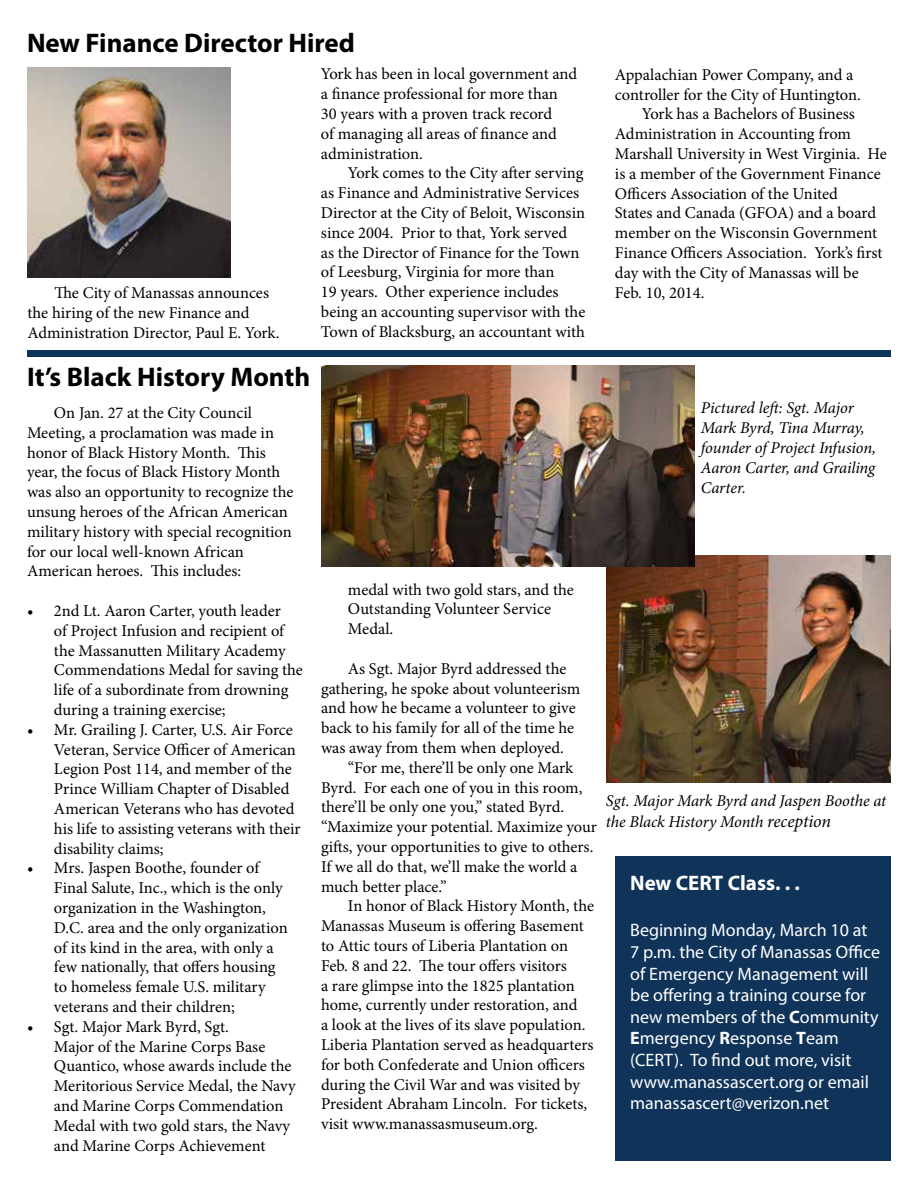
<style>
.page{position:relative;width:918px;height:1188px;background:#fff}
.page>*{position:absolute;margin:0;border:0;box-sizing:border-box;transform-origin:0 0}
.t1{font:700 27px "Myriad Pro";color:#000}
.t2{font:700 21px "Myriad Pro";color:#fff}
.t3{font:18px/21.6px "Myriad Pro";color:#fff}
.t4{font:16.5px/19.8px "Minion Pro";letter-spacing:-.005em;color:#000}
.t5{font:italic 16.5px/19.8px "Minion Pro";letter-spacing:-.01em;color:#000}
.s1{font-size:18px}
.s2{font-weight:700}
</style>
<div class="page">
<img style="left:27px;top:68px;width:204px;height:210px">
<div style="left:27px;top:350px;width:864px;height:6px;background:#0f3359"></div>
<div style="left:615px;top:856px;width:275px;height:305px;background:#0f3359"></div>
<img style="left:606px;top:555px;width:285px;height:228px">
<img style="left:321px;top:366px;width:373px;height:200px">
<h1 class="t1" style="left:27px;top:25px;width:329px">New Finance Director Hired</h1>
<p class="t4" style="left:27px;top:283px;width:254px;text-indent:27px">The City of Manassas announces the hiring of the new Finance and<br>Administration Director, Paul E. York.</p>
<p class="t4" style="left:321px;top:64px;width:258px">York has been in local government and a finance professional for more than<br>30 years with a proven track record<br>of managing all areas of finance and administration.</p>
<p class="t4" style="left:321px;top:163px;width:266px;text-indent:27px">York comes to the City after serving as Finance and Administrative Services Director at the City of Beloit, Wisconsin since 2004. Prior to that, York served<br>as the Director of Finance for the Town of Leesburg, Virginia for more than<br>19 years. Other experience includes being an accounting supervisor with the Town of Blacksburg, an accountant with</p>
<p class="t4" style="left:615px;top:65px;width:240px">Appalachian Power Company, and a</p>
<p class="t4" style="left:615px;top:85px;width:247px">controller for the City of Huntington.</p>
<p class="t4" style="left:642px;top:104px;width:214px">York has a Bachelors of Business</p>
<p class="t4" style="left:615px;top:124px;width:238px">Administration in Accounting from</p>
<p class="t4" style="left:615px;top:144px;width:273px">Marshall University in West Virginia. He</p>
<p class="t4" style="left:615px;top:164px;width:267px">is a member of the Government Finance</p>
<p class="t4" style="left:615px;top:184px;width:224px">Officers Association of the United</p>
<p class="t4" style="left:615px;top:203px;width:263px">States and Canada (GFOA) and a board</p>
<p class="t4" style="left:615px;top:223px;width:264px">member on the Wisconsin Government</p>
<p class="t4" style="left:615px;top:243px;width:269px">Finance Officers Association. York’s first</p>
<p class="t4" style="left:615px;top:263px;width:245px">day with the City of Manassas will be</p>
<p class="t4" style="left:615px;top:283px;width:91px">Feb. 10, 2014.</p>
<h1 class="t1" style="left:27px;top:359px;width:285px">It’s Black History Month</h1>
<p class="t4" style="left:27px;top:403px;width:268px;text-indent:27px">On Jan. 27 at the City Council Meeting, a proclamation was made in honor of Black History Month. This year, the focus of Black History Month was also an opportunity to recognize the unsung heroes of the African American military history with special recognition for our local well-known African American heroes. This includes:</p>
<p class="t4" style="left:54px;top:601px;width:251px;text-indent:-27px">• 2nd Lt. Aaron Carter, youth leader<br>of Project Infusion and recipient of the Massanutten Military Academy Commendations Medal for saving the life of a subordinate from drowning during a training exercise;</p>
<p class="t4" style="left:54px;top:720px;width:248px;text-indent:-27px">• Mr. Grailing J. Carter, U.S. Air Force Veteran, Service Officer of American Legion Post 114, and member of the Prince William Chapter of Disabled American Veterans who has devoted his life to assisting veterans with their disability claims;</p>
<p class="t4" style="left:54px;top:858px;width:235px;text-indent:-27px">• Mrs. Jaspen Boothe, founder of Final Salute, Inc., which is the only organization in the Washington, D.C. area and the only organization of its kind in the area, with only a few nationally, that offers housing to homeless female U.S. military veterans and their children;</p>
<p class="t4" style="left:54px;top:1017px;width:243px;text-indent:-27px">• Sgt. Major Mark Byrd, Sgt.<br>Major of the Marine Corps Base<br>Quantico, whose awards include the<br>Meritorious Service Medal, the Navy and Marine Corps Commendation<br>Medal with two gold stars, the Navy and Marine Corps Achievement</p>
<p class="t5" style="left:701px;top:398px;width:177px">Pictured left: Sgt. Major<br>Mark Byrd, Tina Murray, founder of Project Infusion,<br>Aaron Carter, and Grailing<br>Carter.</p>
<p class="t4" style="left:348px;top:580px;width:227px">medal with two gold stars, and the<br>Outstanding Volunteer Service<br>Medal.</p>
<p class="t4" style="left:321px;top:659px;width:261px;text-indent:27px">As Sgt. Major Byrd addressed the gathering, he spoke about volunteerism and how he became a volunteer to give back to his family for all of the time he was away from them when deployed.</p>
<p class="t4" style="left:321px;top:758px;width:277px;text-indent:27px">“For me, there’ll be only one Mark Byrd. For each one of you in this room, there’ll be only one you,” stated Byrd. “Maximize your potential. Maximize your gifts, your opportunities to give to others.<br>If we all do that, we’ll make the world a much better place.”</p>
<p class="t4" style="left:321px;top:896px;width:275px;text-indent:27px">In honor of Black History Month, the Manassas Museum is offering Basement to Attic tours of Liberia Plantation on Feb. 8 and 22. The tour offers visitors<br>a rare glimpse into the 1825 plantation home, currently under restoration, and<br>a look at the lives of its slave population.<br>Liberia Plantation served as headquarters for both Confederate and Union officers during the Civil War and was visited by President Abraham Lincoln. For tickets, visit www.manassasmuseum.org.</p>
<p class="t5" style="left:606px;top:790px;width:282px;line-height:21.6px">Sgt. Major Mark Byrd and Jaspen Boothe at the Black History Month <span class="s1">reception</span></p>
<p class="t2" style="left:630px;top:869px;width:171px">New CERT Class. . .</p>
<p class="t3" style="left:630px;top:919px;width:252px">Beginning Monday, March 10 at<br>7 p.m. the City of Manassas Office of Emergency Management will be offering a training course for new members of the <span class="s2">C</span>ommunity<br><span class="s2">E</span>mergency <span class="s2">R</span>esponse <span class="s2">T</span>eam (CERT). To find out more, visit www.manassascert.org or email manassascert@verizon.net</p>
</div>
